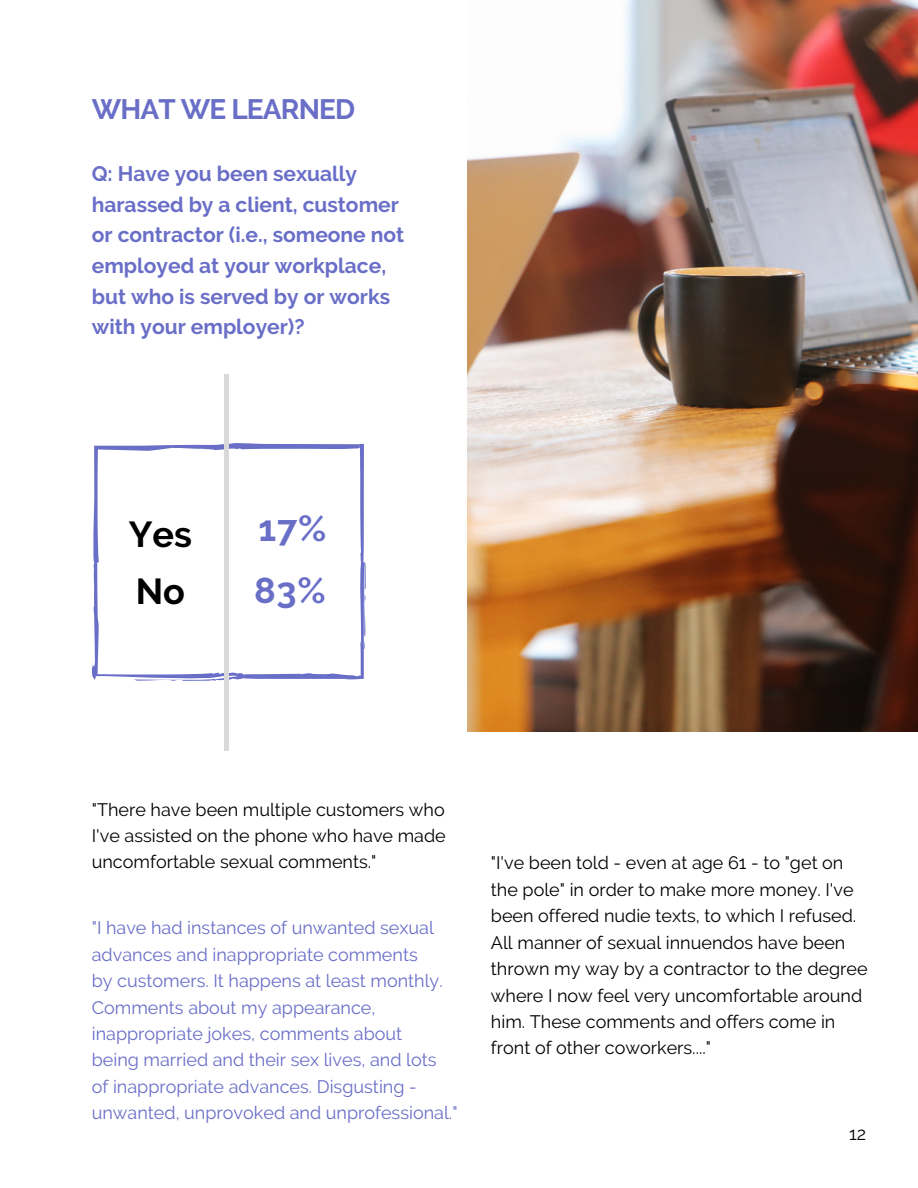
<style>
.page{position:relative;width:918px;height:1188px;background:#fff}
.page>*{position:absolute;margin:0;border:0;box-sizing:border-box;transform-origin:0 0}
.t1{font:700 36px/62.6px "Raleway";color:#696ec7}
.t2{font:700 36px/57.3px "Raleway";color:#000}
.t3{font:700 28.05px "Raleway";letter-spacing:-.03em;color:#696ec7}
.t4{font:700 21px/30.8px "Raleway";color:#696ec7}
.t5{font:18px/26.4px "Raleway";color:#000;text-align:justify}
.t6{font:18px/26.4px "Raleway";color:#696ec7}
</style>
<div class="page">
<img style="left:467px;top:0;width:451px;height:731px">
<svg style="left:92px;top:443px;width:274px;height:238px"></svg>
<div style="left:224px;top:374px;width:5px;height:377px;background:#d9d9d9"></div>
<h2 class="t3" style="left:92px;top:92px;width:265px">WHAT WE LEARNED</h2>
<p class="t4" style="left:92px;top:158px;width:314px">Q: Have you been sexually harassed by a client, customer or contractor (i.e., someone not employed at your workplace, but who is served by or works with your employer)?</p>
<h1 class="t2" style="left:129px;top:505px;width:65px">Yes<br>No</h1>
<h1 class="t1" style="left:254px;top:497px;width:74px">17%<br>83%</h1>
<p class="t5" style="left:92px;top:796px;width:356px">"There have been multiple customers who I've assisted on the phone who have made uncomfortable sexual comments."</p>
<p class="t6" style="left:92px;top:915px;width:367px">"I have had instances of unwanted sexual advances and inappropriate comments<br>by customers. It happens at least monthly.<br>Comments about my appearance, inappropriate jokes, comments about<br>being married and their sex lives, and lots of inappropriate advances. Disgusting - unwanted, unprovoked and unprofessional."</p>
<p class="t5" style="left:491px;top:850px;width:378px;text-align:left">"I've been told - even at age 61 - to "get on the pole" in order to make more money. I've been offered nudie texts, to which I refused.<br>All manner of sexual innuendos have been thrown my way by a contractor to the degree where I now feel very uncomfortable around him. These comments and offers come in front of other coworkers...."</p>
<p class="t5" style="left:849px;top:1121px;width:19px">12</p>
</div>
